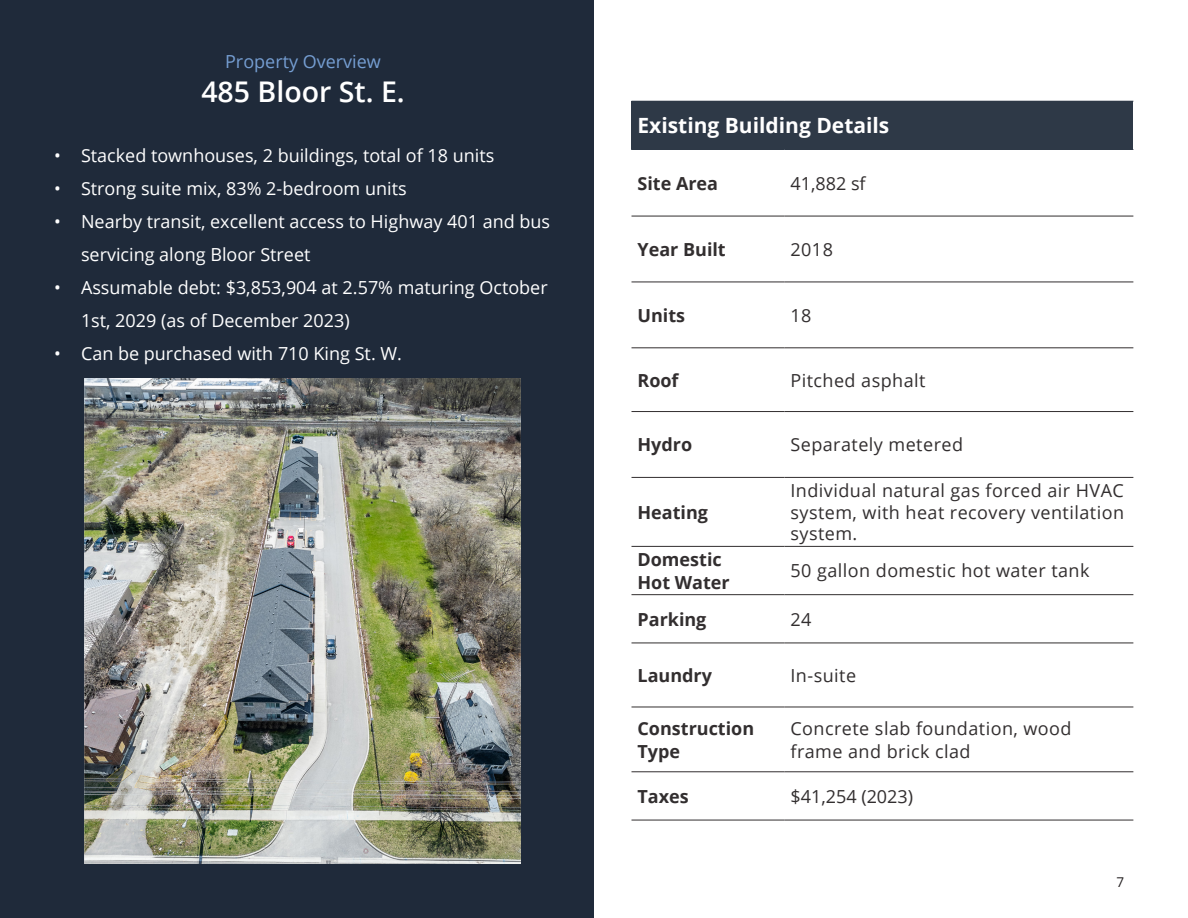
<style>
.page{position:relative;width:1188px;height:918px;background:#fff}
.page>*{position:absolute;margin:0;border:0;box-sizing:border-box;transform-origin:0 0}
.t1{font:600 28.5px "Open Sans";color:#fff}
.t2{font:700 21px "Open Sans";color:#fff}
.t3{font:18px/33px "Open Sans";color:#fff}
.t4{font:18px/21.6px "Open Sans";letter-spacing:.025em;color:#231f20;text-align:justify}
.t5{font:700 18px/22.5px "Open Sans";color:#231f20}
.t6{font:18px "Open Sans";color:#759ed2}
.t7{font:18px "Open Sans";color:#231f20}
.t8{font:13.5px "Open Sans";color:#231f20}
</style>
<div class="page">
<div style="left:0;top:0;width:594px;height:918px;background:#1f2a3a"></div>
<div style="left:632px;top:101px;width:501px;height:49px;background:#2e3947"></div>
<svg style="left:632px;top:215px;width:501px;height:605px"></svg>
<hr style="left:632px;top:101px;width:152px;height:1px;background:#1f2a3a">
<hr style="left:784px;top:101px;width:349px;height:1px;background:#1f2a3a">
<hr style="left:632px;top:149px;width:152px;height:1px;background:#1f2a3a">
<hr style="left:784px;top:149px;width:349px;height:1px;background:#1f2a3a">
<hr style="left:632px;top:216px;width:152px;height:1px;background:#231f20">
<hr style="left:632px;top:282px;width:152px;height:1px;background:#231f20">
<hr style="left:632px;top:348px;width:152px;height:1px;background:#231f20">
<hr style="left:632px;top:411px;width:152px;height:1px;background:#231f20">
<hr style="left:632px;top:477px;width:152px;height:1px;background:#231f20">
<hr style="left:632px;top:546px;width:152px;height:1px;background:#231f20">
<hr style="left:632px;top:594px;width:152px;height:1px;background:#231f20">
<hr style="left:632px;top:643px;width:152px;height:1px;background:#231f20">
<hr style="left:632px;top:707px;width:152px;height:1px;background:#231f20">
<hr style="left:632px;top:772px;width:152px;height:1px;background:#231f20">
<hr style="left:632px;top:820px;width:152px;height:1px;background:#231f20">
<hr style="left:784px;top:216px;width:349px;height:1px;background:#231f20">
<hr style="left:784px;top:282px;width:349px;height:1px;background:#231f20">
<hr style="left:784px;top:348px;width:349px;height:1px;background:#231f20">
<hr style="left:784px;top:411px;width:349px;height:1px;background:#231f20">
<hr style="left:784px;top:477px;width:349px;height:1px;background:#231f20">
<hr style="left:784px;top:546px;width:349px;height:1px;background:#231f20">
<hr style="left:784px;top:594px;width:349px;height:1px;background:#231f20">
<hr style="left:784px;top:643px;width:349px;height:1px;background:#231f20">
<hr style="left:784px;top:707px;width:349px;height:1px;background:#231f20">
<hr style="left:784px;top:772px;width:349px;height:1px;background:#231f20">
<hr style="left:784px;top:820px;width:349px;height:1px;background:#231f20">
<img style="left:84px;top:378px;width:437px;height:486px">
<p class="t6" style="left:225px;top:49px;width:157px">Property Overview</p>
<p class="t1" style="left:201px;top:72px;width:205px">485 Bloor St. E.</p>
<p class="t3" style="left:54px;top:139px;width:442px">• Stacked townhouses, 2 buildings, total of 18 units</p>
<p class="t3" style="left:54px;top:172px;width:354px">• Strong suite mix, 83% 2-bedroom units</p>
<p class="t3" style="left:81px;top:205px;width:471px;text-indent:-27px">• Nearby transit, excellent access to Highway 401 and bus servicing along Bloor Street</p>
<p class="t3" style="left:81px;top:271px;width:468px;text-indent:-27px">• Assumable debt: $3,853,904 at 2.57% maturing October<br>1st, 2029 (as of December 2023)</p>
<p class="t3" style="left:54px;top:337px;width:349px">• Can be purchased with 710 King St. W.</p>
<p class="t2" style="left:638px;top:111px;width:253px">Existing Building Details</p>
<p class="t5" style="left:638px;top:171px;width:82px">Site Area</p>
<p class="t4" style="left:790px;top:172px;width:77px">41,882 sf</p>
<p class="t5" style="left:638px;top:238px;width:90px">Year Built</p>
<p class="t4" style="left:790px;top:238px;width:44px">2018</p>
<p class="t5" style="left:638px;top:304px;width:49px">Units</p>
<p class="t4" style="left:790px;top:304px;width:23px">18</p>
<p class="t5" style="left:638px;top:368px;width:43px">Roof</p>
<p class="t4" style="left:790px;top:369px;width:137px">Pitched asphalt</p>
<p class="t5" style="left:638px;top:433px;width:56px">Hydro</p>
<p class="t4" style="left:790px;top:434px;width:174px">Separately metered</p>
<p class="t5" style="left:638px;top:501px;width:72px">Heating</p>
<p class="t4" style="left:790px;top:479px;width:335px">Individual natural gas forced air HVAC system, with heat recovery ventilation system.</p>
<p class="t5" style="left:638px;top:548px;width:94px">Domestic<br>Hot Water</p>
<p class="t4" style="left:790px;top:560px;width:301px">50 gallon domestic hot water tank</p>
<p class="t5" style="left:638px;top:607px;width:70px">Parking</p>
<p class="t4" style="left:790px;top:608px;width:23px">24</p>
<p class="t5" style="left:638px;top:664px;width:76px">Laundry</p>
<p class="t4" style="left:790px;top:664px;width:67px">In-suite</p>
<p class="t5" style="left:638px;top:717px;width:118px">Construction<br>Type</p>
<p class="t4" style="left:790px;top:717px;width:283px;line-height:22.5px">Concrete slab foundation, wood frame and brick clad</p>
<p class="t5" style="left:638px;top:785px;width:53px">Taxes</p>
<p class="t7" style="left:790px;top:784px;width:124px">$41,254 (2023)</p>
<p class="t8" style="left:1117px;top:873px;width:9px">7</p>
</div>
